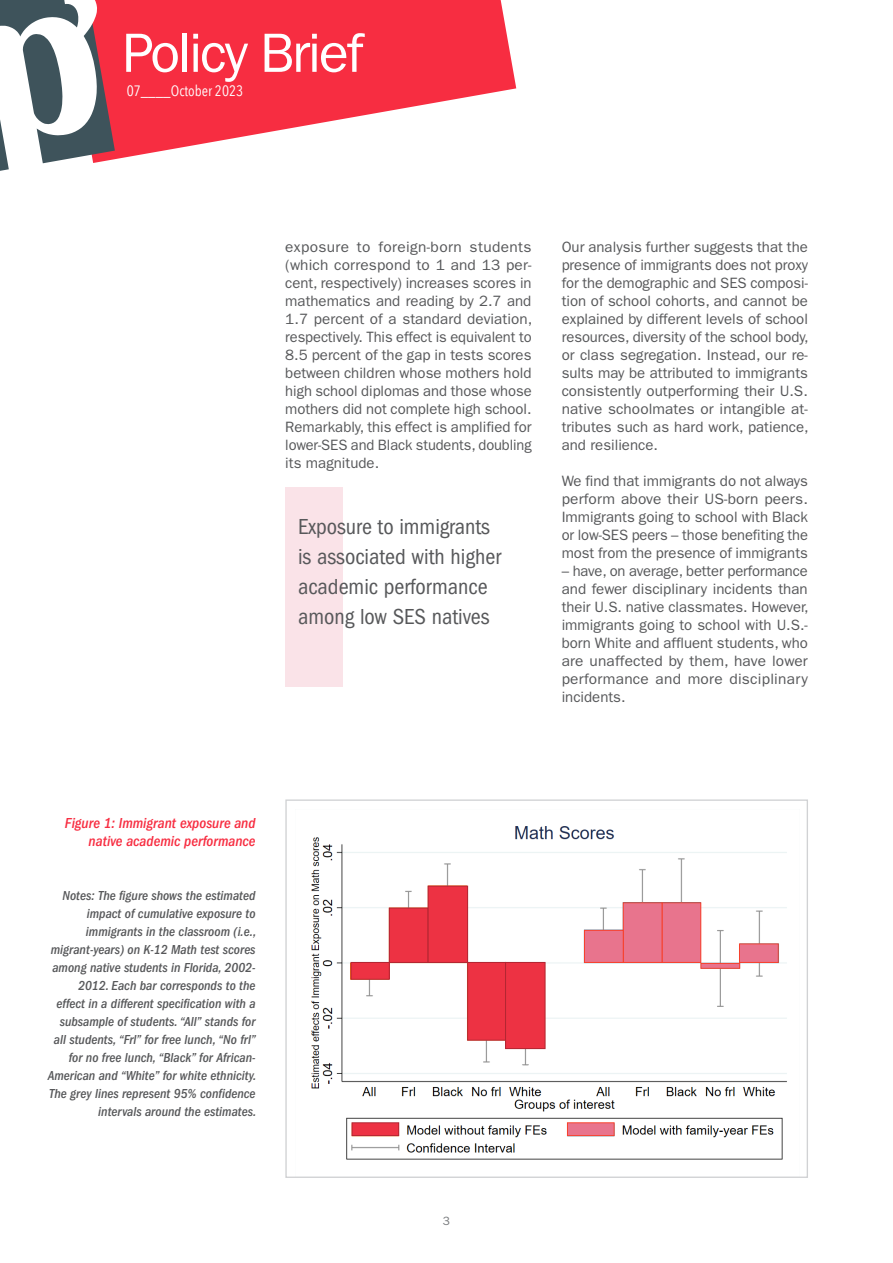
<style>
.page{position:relative;width:893px;height:1263px;background:#fff}
.page>*{position:absolute;margin:0;border:0;box-sizing:border-box;transform-origin:0 0}
.t1{font:55.5px "ITC Franklin Gothic Std";letter-spacing:-.04em;color:#fff}
.t2{font:condensed 22.5px/30px "ITC Franklin Gothic Std";color:#57585a}
.t3{font:15px/18px "ITC Franklin Gothic Std";color:#57585a;text-align:justify}
.Graph_table_Title{font:italic 500 condensed 15px/18px "ITC Franklin Gothic Std";color:#f72d41;text-align:right}
.t4{font:15px "Avenir Next Condensed";color:#fff}
.Graph_Table_comment__left{font:italic 500 condensed 13.5px/18px "ITC Franklin Gothic Std";color:#57585a;text-align:right}
.t5{font:12px "ITC Franklin Gothic Std";color:#787a7d}
</style>
<div class="page">
<svg style="left:115px;top:0;width:401px;height:160px;fill:#f72d41"></svg>
<svg style="left:0;top:0;width:115px;height:171px"></svg>
<img style="left:311px;top:826px;width:476px;height:334px">
<div style="left:351px;top:962px;width:38px;height:17px;background:#ed3243"></div>
<div style="left:351px;top:962px;width:39px;height:17px;border:1px solid #b22632"></div>
<div style="left:389px;top:908px;width:39px;height:54px;background:#ed3243"></div>
<div style="left:389px;top:908px;width:39px;height:55px;border:1px solid #b22632"></div>
<div style="left:428px;top:886px;width:40px;height:76px;background:#ed3243"></div>
<div style="left:428px;top:886px;width:40px;height:77px;border:1px solid #b22632"></div>
<div style="left:468px;top:962px;width:38px;height:78px;background:#ed3243"></div>
<div style="left:467px;top:962px;width:39px;height:78px;border:1px solid #b22632"></div>
<div style="left:506px;top:962px;width:39px;height:86px;background:#ed3243"></div>
<div style="left:505px;top:962px;width:40px;height:87px;border:1px solid #b22632"></div>
<div style="left:662px;top:903px;width:39px;height:59px;background:#e8748d"></div>
<div style="left:662px;top:902px;width:39px;height:61px;border:1px solid #f7412d"></div>
<div style="left:623px;top:903px;width:39px;height:59px;background:#e8748d"></div>
<div style="left:623px;top:902px;width:39px;height:61px;border:1px solid #f7412d"></div>
<div style="left:584px;top:930px;width:39px;height:32px;background:#e8748d"></div>
<div style="left:584px;top:930px;width:39px;height:33px;border:1px solid #f7412d"></div>
<div style="left:739px;top:944px;width:39px;height:18px;background:#e8748d"></div>
<div style="left:739px;top:943px;width:39px;height:20px;border:1px solid #f7412d"></div>
<div style="left:701px;top:963px;width:39px;height:5px;background:#e8748d"></div>
<div style="left:701px;top:963px;width:39px;height:6px;border:1px solid #f7412d"></div>
<div style="left:567px;top:1123px;width:47px;height:12px;background:#e8748d"></div>
<div style="left:567px;top:1122px;width:47px;height:14px;border:1px solid #f7412d"></div>
<div style="left:352px;top:1123px;width:47px;height:12px;background:#ed3243"></div>
<div style="left:352px;top:1122px;width:47px;height:14px;border:1px solid #b22632"></div>
<div style="left:285px;top:487px;width:58px;height:199px;background:#fae3e8"></div>
<h1 class="t1" style="left:123px;top:21px;width:242px">Policy Brief</h1>
<p class="t4" style="left:127px;top:81px;width:118px">07____October 2023</p>
<p class="t3" style="left:285px;top:238px;width:249px">exposure to foreign-born students (which correspond to 1 and 13 per&shy;cent, respectively) increases scores in mathematics and reading by 2.7 and 1.7 percent of a standard deviation, respectively. This effect is equivalent to 8.5 percent of the gap in tests scores between children whose mothers hold high school diplomas and those whose mothers did not complete high school.<br>Remarkably, this effect is amplified for lower-SES and Black students, doubling its magnitude.</p>
<p class="t3" style="left:562px;top:238px;width:249px">Our analysis further suggests that the presence of immigrants does not proxy for the demographic and SES composi&shy;tion of school cohorts, and cannot be explained by different levels of school resources, diversity of the school body, or class segregation. Instead, our re&shy;sults may be attributed to immigrants consistently outperforming their U.S. native schoolmates or intangible at&shy;tributes such as hard work, patience, and resilience.</p>
<p class="t3" style="left:562px;top:472px;width:248px">We find that immigrants do not always perform above their US-born peers.<br>Immigrants going to school with Black or low-SES peers – those benefiting the most from the presence of immigrants</p>
<p class="t3" style="left:562px;top:562px;width:249px">– have, on average, better performance and fewer disciplinary incidents than their U.S. native classmates. However, immigrants going to school with U.S.- born White and affluent students, who are unaffected by them, have lower performance and more disciplinary incidents.</p>
<p class="t2" style="left:298px;top:512px;width:205px">Exposure to immigrants is associated with higher academic performance among low SES natives</p>
<p class="Graph_table_Title" style="left:65px;top:814px;width:192px">Figure 1: Immigrant exposure and native academic performance</p>
<p class="Graph_Table_comment__left" style="left:48px;top:887px;width:210px">Notes: The figure shows the estimated impact of cumulative exposure to immigrants in the classroom (i.e., migrant-years) on K-12 Math test scores among native students in Florida, 2002- 2012. Each bar corresponds to the effect in a different specification with a subsample of students. “All” stands for all students, “Frl” for free lunch, “No frl” for no free lunch, “Black” for African-American and “White” for white ethnicity.<br>The grey lines represent 95% confidence intervals around the estimates.</p>
<p class="t5" style="left:443px;top:1213px;width:9px">3</p>
</div>
